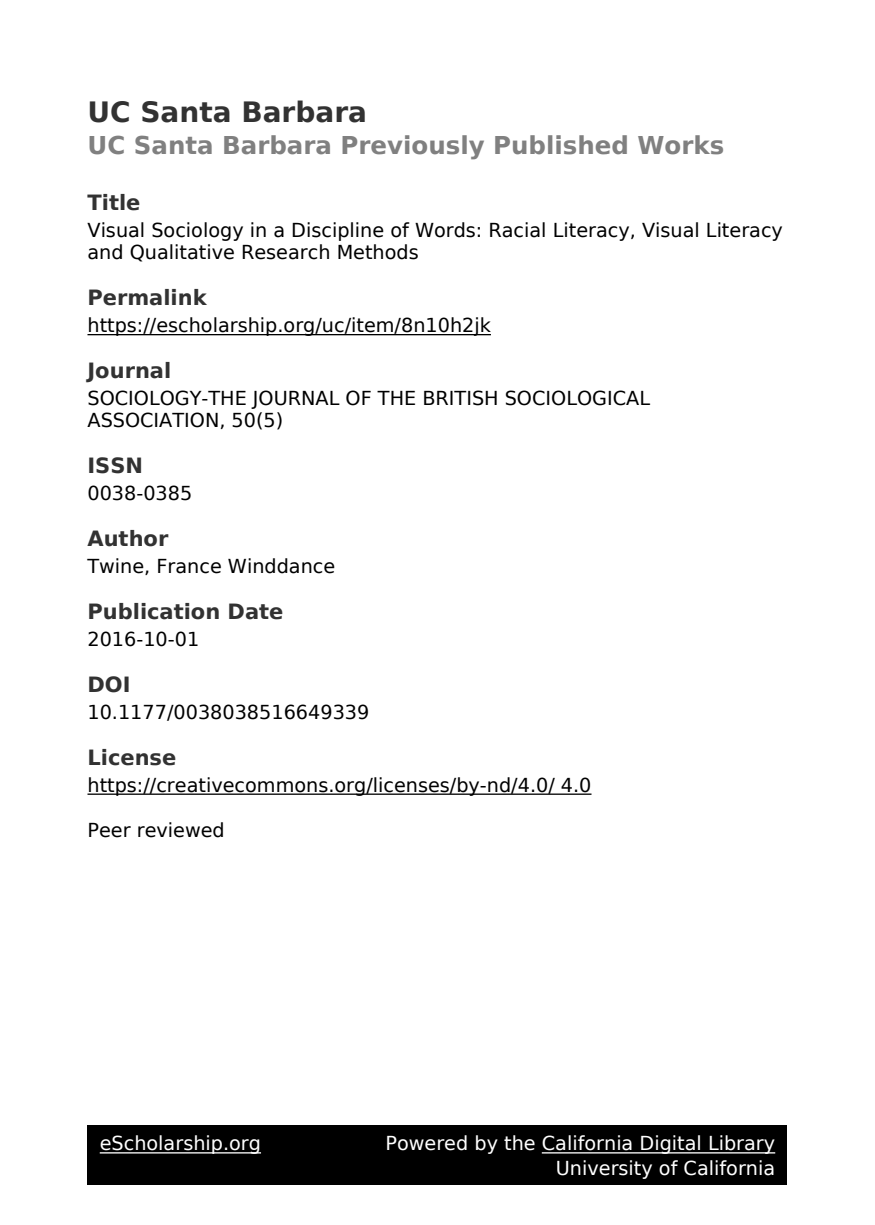
<style>
.page{position:relative;width:875px;height:1225px;background:#fff}
.page>*{position:absolute;margin:0;border:0;box-sizing:border-box;transform-origin:0 0}
.t1{font:700 28px "DejaVu Sans";color:#323232}
.t2{font:700 24.5px "DejaVu Sans";color:#808080}
.t3{font:700 21px "DejaVu Sans";color:#323232}
.t4{font:19.25px/22.4px "DejaVu Sans";color:#000}
.t5{font:19.25px/24.5px "DejaVu Sans";color:#fff;text-align:right}
</style>
<div class="page">
<hr style="left:88px;top:334px;width:403px;height:1px;background:#000">
<hr style="left:88px;top:794px;width:504px;height:1px;background:#000">
<div style="left:88px;top:1125px;width:700px;height:60px;background:#000"></div>
<hr style="left:100px;top:1152px;width:161px;height:2px;background:#fff">
<hr style="left:542px;top:1152px;width:233px;height:2px;background:#fff">
<h1 class="t1" style="left:88px;top:101px;width:281px">UC Santa Barbara</h1>
<p class="t2" style="left:88px;top:136px;width:638px">UC Santa Barbara Previously Published Works</p>
<p class="t3" style="left:88px;top:194px;width:54px">Title</p>
<p class="t4" style="left:88px;top:221px;width:697px">Visual Sociology in a Discipline of Words: Racial Literacy, Visual Literacy and Qualitative Research Methods</p>
<p class="t3" style="left:88px;top:289px;width:121px">Permalink</p>
<p class="t4" style="left:88px;top:316px;width:405px">https://escholarship.org/uc/item/8n10h2jk</p>
<p class="t3" style="left:88px;top:362px;width:85px">Journal</p>
<p class="t4" style="left:88px;top:389px;width:564px">SOCIOLOGY-THE JOURNAL OF THE BRITISH SOCIOLOGICAL<br>ASSOCIATION, 50(5)</p>
<p class="t3" style="left:88px;top:457px;width:57px">ISSN</p>
<p class="t4" style="left:88px;top:484px;width:106px">0038-0385</p>
<p class="t3" style="left:88px;top:530px;width:82px">Author</p>
<p class="t4" style="left:88px;top:557px;width:249px">Twine, France Winddance</p>
<p class="t3" style="left:88px;top:603px;width:198px">Publication Date</p>
<p class="t4" style="left:88px;top:630px;width:113px">2016-10-01</p>
<p class="t3" style="left:88px;top:676px;width:45px">DOI</p>
<p class="t4" style="left:88px;top:703px;width:283px">10.1177/0038038516649339</p>
<p class="t3" style="left:88px;top:749px;width:90px">License</p>
<p class="t4" style="left:88px;top:776px;width:506px">https://creativecommons.org/licenses/by-nd/4.0/ 4.0</p>
<p class="t4" style="left:88px;top:820px;width:139px">Peer reviewed</p>
<p class="t5" style="left:100px;top:1133px;width:163px">eScholarship.org</p>
<p class="t5" style="left:385px;top:1133px;width:391px">Powered by the California Digital Library<br>University of California</p>
</div>
